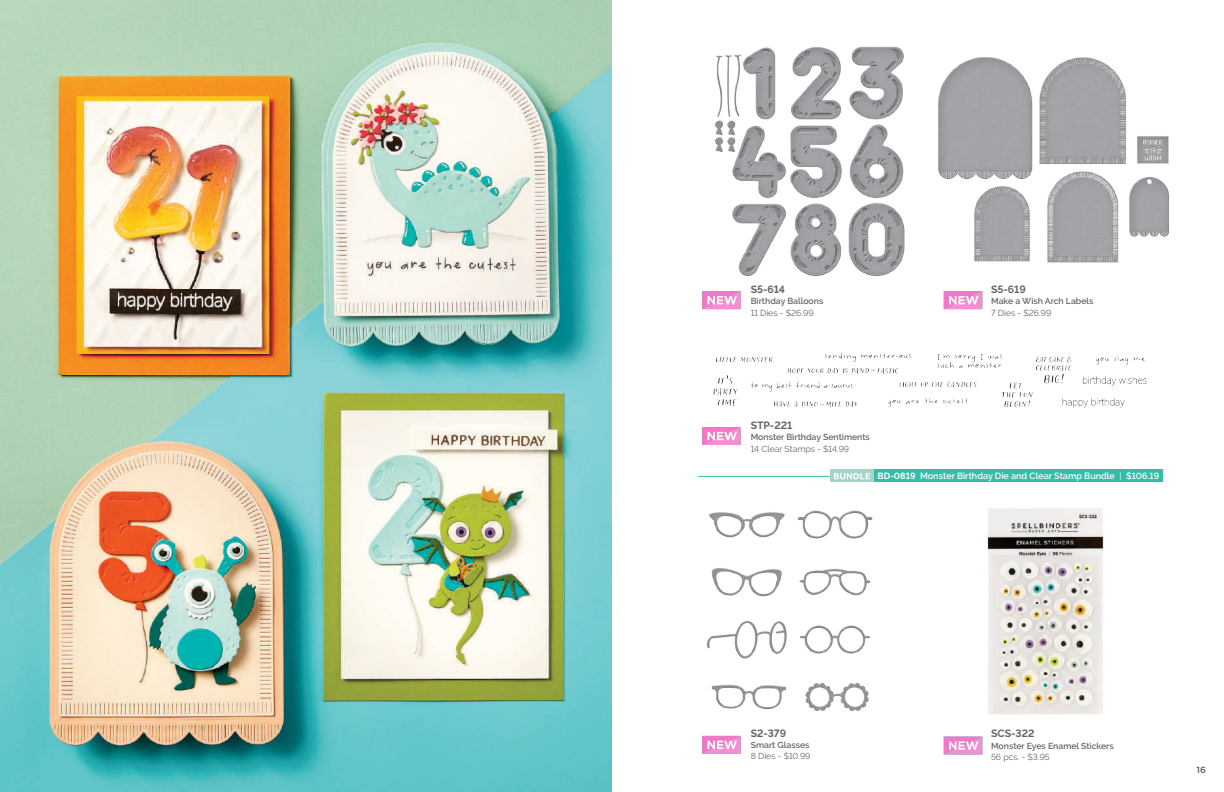
<style>
.page{position:relative;width:1224px;height:792px;background:#fff}
.page>*{position:absolute;margin:0;border:0;box-sizing:border-box;transform-origin:0 0}
.t1{font:700 10.5px "Raleway";color:#636466}
.t2{font:600 9px "Raleway";color:#fff}
.t3{font:500 9px "Gotham";color:#595a59}
.t4{font:600 8.7px "Raleway";color:#636466}
.t5{font:8.7px "Raleway";color:#636466}
.s1{font-weight:700}
.s2{font-weight:400}
</style>
<div class="page">
<img style="left:0;top:0;width:612px;height:792px">
<img style="left:707px;top:510px;width:166px;height:201px">
<img style="left:987px;top:508px;width:117px;height:207px">
<svg style="left:702px;top:291px;width:39px;height:18px"></svg>
<svg style="left:944px;top:291px;width:38px;height:18px"></svg>
<svg style="left:702px;top:427px;width:39px;height:18px"></svg>
<svg style="left:702px;top:736px;width:39px;height:18px"></svg>
<svg style="left:944px;top:737px;width:38px;height:18px"></svg>
<img style="left:715px;top:47px;width:190px;height:229px">
<img style="left:938px;top:57px;width:231px;height:206px">
<img style="left:713px;top:352px;width:434px;height:56px">
<hr style="left:698px;top:476px;width:460px;height:1px;background:#34bda7">
<div style="left:864px;top:470px;width:299px;height:12px;background:#34bda7"></div>
<div style="left:831px;top:470px;width:43px;height:12px;background:#a5d3c8"></div>
<svg style="left:834px;top:473px;width:36px;height:6px"></svg>
<p class="t1" style="left:751px;top:283px;width:36px">S5-614</p>
<p class="t4" style="left:751px;top:296px;width:74px">Birthday Balloons</p>
<p class="t5" style="left:751px;top:308px;width:64px">11 Dies - $26.99</p>
<p class="t1" style="left:991px;top:283px;width:36px">S5-619</p>
<p class="t4" style="left:991px;top:296px;width:104px">Make a Wish Arch Labels</p>
<p class="t5" style="left:991px;top:308px;width:62px">7 Dies - $26.99</p>
<p class="t1" style="left:751px;top:419px;width:43px">STP-221</p>
<p class="t4" style="left:751px;top:432px;width:121px">Monster Birthday Sentiments</p>
<p class="t5" style="left:751px;top:444px;width:100px">14 Clear Stamps - $14.99</p>
<p class="t2" style="left:878px;top:471px;width:283px"><span class="s1">BD-0819</span> Monster Birthday Die and Clear Stamp Bundle <span class="s2">|</span> $106.19</p>
<p class="t1" style="left:751px;top:727px;width:37px">S2-379</p>
<p class="t4" style="left:751px;top:740px;width:60px">Smart Glasses</p>
<p class="t5" style="left:751px;top:751px;width:61px">8 Dies - $10.99</p>
<p class="t1" style="left:991px;top:728px;width:45px">SCS-322</p>
<p class="t4" style="left:991px;top:741px;width:124px">Monster Eyes Enamel Stickers</p>
<p class="t5" style="left:991px;top:752px;width:60px">56 pcs. - $3.95</p>
<p class="t3" style="left:1197px;top:764px;width:11px">16</p>
</div>
